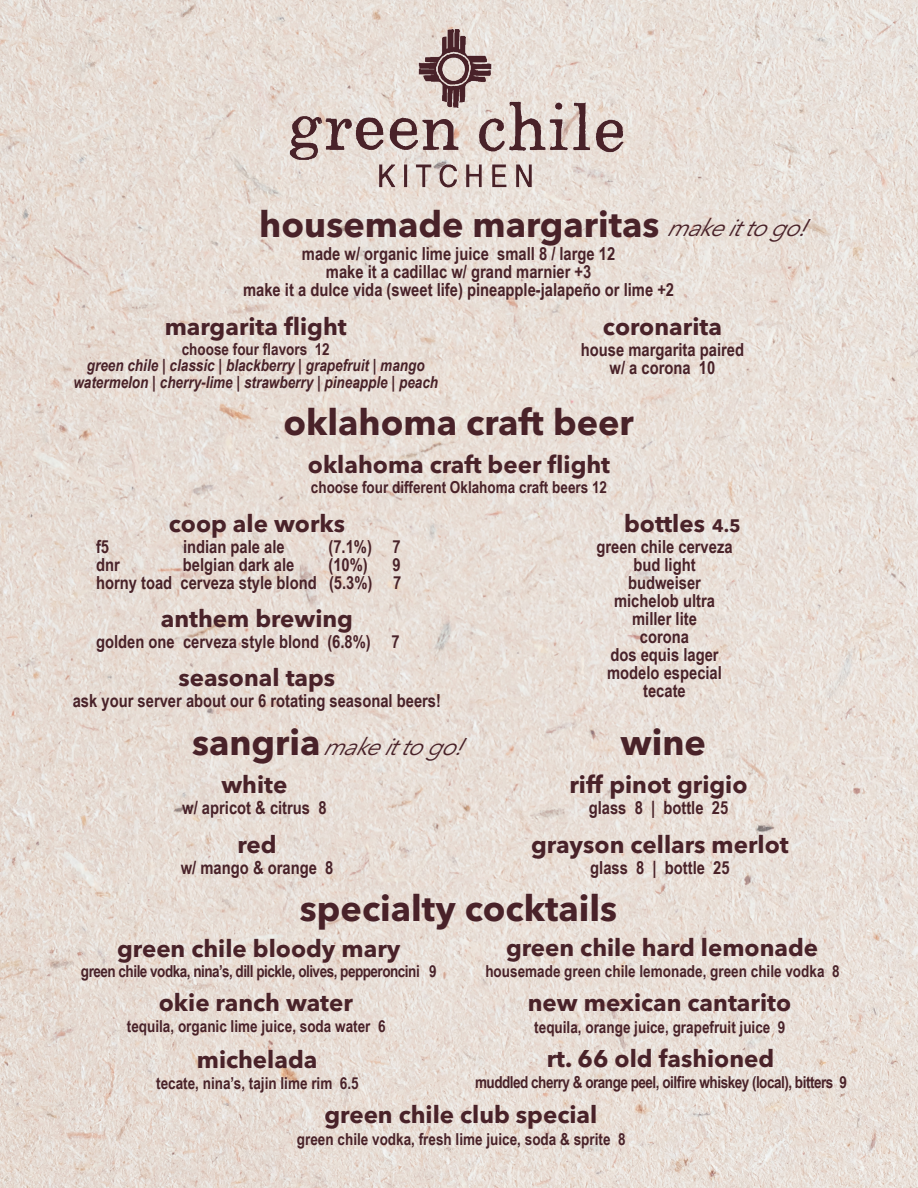
<style>
.page{position:relative;width:918px;height:1188px;background:#fff}
.page>*{position:absolute;margin:0;border:0;box-sizing:border-box;transform-origin:0 0}
.t1{font:700 36px "Avenir Next LT Pro";color:#492229}
.t2{font:700 24px "Avenir Next LT Pro";color:#492229}
.t3{font:italic 24px "Avenir Next LT Pro";color:#492229}
.t4{font:700 18px "Arial Narrow";color:#492229}
.t5{font:700 18px "Avenir Next LT Pro";color:#492229}
.t6{font:700 16.5px "Arial Narrow";color:#492229}
.t7{font:700 16.5px "Arial Narrow";letter-spacing:-.03em;color:#492229}
.t8{font:italic 700 16.5px "Arial Narrow";color:#492229}
</style>
<div class="page">
<img style="left:0;top:0;width:918px;height:1188px">
<img style="left:287px;top:27px;width:339px;height:162px">
<p class="t1" style="left:259px;top:202px;width:402px">housemade margaritas</p>
<p class="t4" style="left:302px;top:240px;width:315px">made w/ organic lime juice small 8 / large 12</p>
<p class="t4" style="left:326px;top:258px;width:267px">make it a cadillac w/ grand marnier +3</p>
<p class="t4" style="left:243px;top:276px;width:433px">make it a dulce vida (sweet life) pineapple-jalapeño or lime +2</p>
<p class="t3" style="left:667px;top:214px;width:150px">makeittogo!</p>
<p class="t2" style="left:165px;top:312px;width:183px">margarita flight</p>
<p class="t6" style="left:182px;top:336px;width:150px">choose four flavors 12</p>
<p class="t8" style="left:87px;top:353px;width:339px">green chile | classic | blackberry | grapefruit | mango</p>
<p class="t8" style="left:73px;top:369px;width:366px">watermelon | cherry-lime | strawberry | pineapple | peach</p>
<p class="t2" style="left:603px;top:312px;width:120px">coronarita</p>
<p class="t4" style="left:581px;top:336px;width:165px">house margarita paired</p>
<p class="t4" style="left:610px;top:354px;width:107px">w/ a corona 10</p>
<p class="t1" style="left:283px;top:400px;width:352px">oklahoma craft beer</p>
<p class="t2" style="left:308px;top:450px;width:304px">oklahoma craft beer flight</p>
<p class="t6" style="left:311px;top:475px;width:298px">choose four different Oklahoma craft beers 12</p>
<p class="t2" style="left:169px;top:509px;width:178px">coop ale works</p>
<p class="t4" style="left:96px;top:533px;width:15px">f5</p>
<p class="t4" style="left:183px;top:533px;width:103px">indian pale ale</p>
<p class="t4" style="left:328px;top:533px;width:74px">(7.1%) 7</p>
<p class="t4" style="left:96px;top:551px;width:25px">dnr</p>
<p class="t4" style="left:183px;top:551px;width:113px">belgian dark ale</p>
<p class="t4" style="left:328px;top:551px;width:41px">(10%)</p>
<p class="t4" style="left:392px;top:551px;width:10px">9</p>
<p class="t4" style="left:96px;top:569px;width:307px">horny toad cerveza style blond (5.3%) 7</p>
<p class="t2" style="left:161px;top:604px;width:194px">anthem brewing</p>
<p class="t4" style="left:96px;top:628px;width:305px">golden one cerveza style blond (6.8%) 7</p>
<p class="t2" style="left:179px;top:663px;width:158px">seasonal taps</p>
<p class="t4" style="left:73px;top:687px;width:370px">ask your server about our 6 rotating seasonal beers!</p>
<p class="t2" style="left:624px;top:509px;width:83px">bottles</p>
<p class="t4" style="left:596px;top:533px;width:138px">green chile cerveza</p>
<p class="t4" style="left:633px;top:551px;width:64px">bud light</p>
<p class="t4" style="left:628px;top:569px;width:75px">budweiser</p>
<p class="t4" style="left:614px;top:587px;width:102px">michelob ultra</p>
<p class="t4" style="left:632px;top:605px;width:66px">miller lite</p>
<p class="t4" style="left:640px;top:623px;width:51px">corona</p>
<p class="t4" style="left:610px;top:641px;width:110px">dos equis lager</p>
<p class="t4" style="left:607px;top:659px;width:116px">modelo especial</p>
<p class="t4" style="left:643px;top:677px;width:44px">tecate</p>
<p class="t5" style="left:712px;top:514px;width:30px">4.5</p>
<p class="t1" style="left:192px;top:720px;width:130px">sangria</p>
<p class="t1" style="left:620px;top:720px;width:87px">wine</p>
<p class="t3" style="left:323px;top:732px;width:150px">makeittogo!</p>
<p class="t2" style="left:221px;top:770px;width:68px">white</p>
<p class="t4" style="left:182px;top:794px;width:146px">w/ apricot &amp; citrus 8</p>
<p class="t2" style="left:238px;top:829px;width:41px">red</p>
<p class="t4" style="left:181px;top:854px;width:154px">w/ mango &amp; orange 8</p>
<p class="t2" style="left:569px;top:770px;width:180px">riff pinot grigio</p>
<p class="t4" style="left:589px;top:794px;width:141px">glass 8 | bottle 25</p>
<p class="t2" style="left:531px;top:829px;width:259px">grayson cellars merlot</p>
<p class="t4" style="left:590px;top:854px;width:141px">glass 8 | bottle 25</p>
<p class="t1" style="left:300px;top:886px;width:319px">specialty cocktails</p>
<p class="t2" style="left:117px;top:934px;width:285px">green chile bloody mary</p>
<p class="t7" style="left:81px;top:958px;width:357px">green chile vodka, nina’s, dill pickle, olives, pepperoncini 9</p>
<p class="t2" style="left:159px;top:988px;width:196px">okie ranch water</p>
<p class="t6" style="left:127px;top:1014px;width:260px">tequila, organic lime juice, soda water 6</p>
<p class="t2" style="left:197px;top:1045px;width:122px">michelada</p>
<p class="t6" style="left:156px;top:1071px;width:204px">tecate, nina’s, tajin lime rim 6.5</p>
<p class="t2" style="left:506px;top:932px;width:314px">green chile hard lemonade</p>
<p class="t6" style="left:485px;top:958px;width:356px">housemade green chile lemonade, green chile vodka 8</p>
<p class="t2" style="left:528px;top:988px;width:265px">new mexican cantarito</p>
<p class="t6" style="left:534px;top:1014px;width:253px">tequila, orange juice, grapefruit juice 9</p>
<p class="t2" style="left:547px;top:1044px;width:229px">rt. 66 old fashioned</p>
<p class="t7" style="left:475px;top:1070px;width:373px">muddled cherry &amp; orange peel, oilfire whiskey (local), bitters 9</p>
<p class="t2" style="left:325px;top:1100px;width:274px">green chile club special</p>
<p class="t6" style="left:297px;top:1126px;width:330px">green chile vodka, fresh lime juice, soda &amp; sprite 8</p>
</div>
